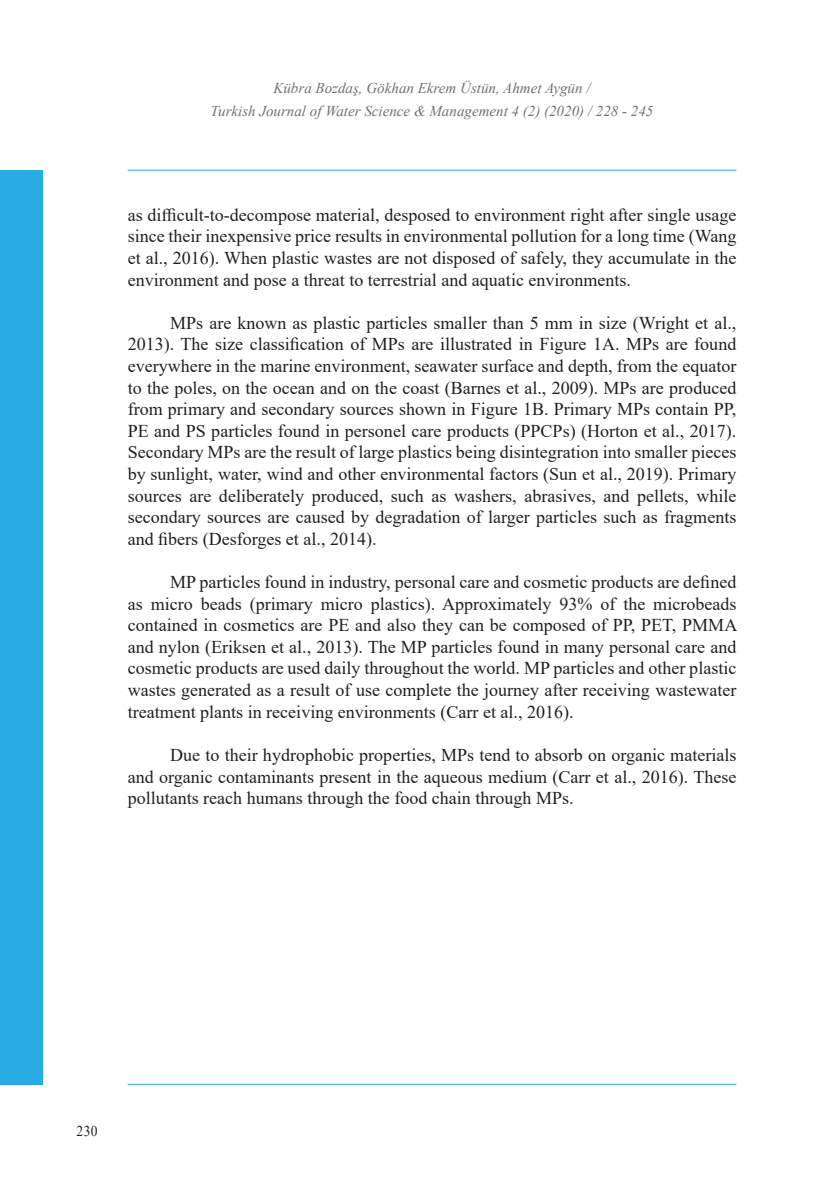
<style>
.page{position:relative;width:830px;height:1191px;background:#fff}
.page>*{position:absolute;margin:0;border:0;box-sizing:border-box;transform-origin:0 0}
.t1{font:18px/21.6px "Times New Roman";color:#231f20;text-align:justify}
.t2{font:italic 15px/22.2px "Times New Roman";color:#6f7073;text-align:center}
.t3{font:15px "Times New Roman";color:#231f20;scale:.9 1}
</style>
<div class="page">
<div style="left:0;top:170px;width:43px;height:914px;background:#27ade3"></div>
<hr style="left:128px;top:170px;width:608px;height:1px;background:#27ade3">
<hr style="left:128px;top:1084px;width:608px;height:1px;background:#27ade3">
<p class="t2" style="left:210px;top:77px;width:444px">Kübra Bozdaş, Gökhan Ekrem Üstün, Ahmet Aygün /<br>Turkish Journal of Water Science &amp; Management 4 (2) (2020) / 228 - 245</p>
<p class="t1" style="left:128px;top:203px;width:610px">as difficult-to-decompose material, desposed to environment right after single usage since their inexpensive price results in environmental pollution for a long time (Wang et al., 2016). When plastic wastes are not disposed of safely, they accumulate in the environment and pose a threat to terrestrial and aquatic environments.</p>
<p class="t1" style="left:128px;top:311px;width:610px;text-indent:43px">MPs are known as plastic particles smaller than 5 mm in size (Wright et al., 2013). The size classification of MPs are illustrated in Figure 1A. MPs are found everywhere in the marine environment, seawater surface and depth, from the equator to the poles, on the ocean and on the coast (Barnes et al., 2009). MPs are produced from primary and secondary sources shown in Figure 1B. Primary MPs contain PP, PE and PS particles found in personel care products (PPCPs) (Horton et al., 2017).<br>Secondary MPs are the result of large plastics being disintegration into smaller pieces by sunlight, water, wind and other environmental factors (Sun et al., 2019). Primary sources are deliberately produced, such as washers, abrasives, and pellets, while secondary sources are caused by degradation of larger particles such as fragments and fibers (Desforges et al., 2014).</p>
<p class="t1" style="left:128px;top:570px;width:611px;text-indent:43px">MP particles found in industry, personal care and cosmetic products are defined as micro beads (primary micro plastics). Approximately 93% of the microbeads contained in cosmetics are PE and also they can be composed of PP, PET, PMMA and nylon (Eriksen et al., 2013). The MP particles found in many personal care and cosmetic products are used daily throughout the world. MP particles and other plastic wastes generated as a result of use complete the journey after receiving wastewater treatment plants in receiving environments (Carr et al., 2016).</p>
<p class="t1" style="left:128px;top:743px;width:610px;text-indent:43px">Due to their hydrophobic properties, MPs tend to absorb on organic materials and organic contaminants present in the aqueous medium (Carr et al., 2016). These pollutants reach humans through the food chain through MPs.</p>
<p class="t3" style="left:77px;top:1120px;width:25px">230</p>
</div>
